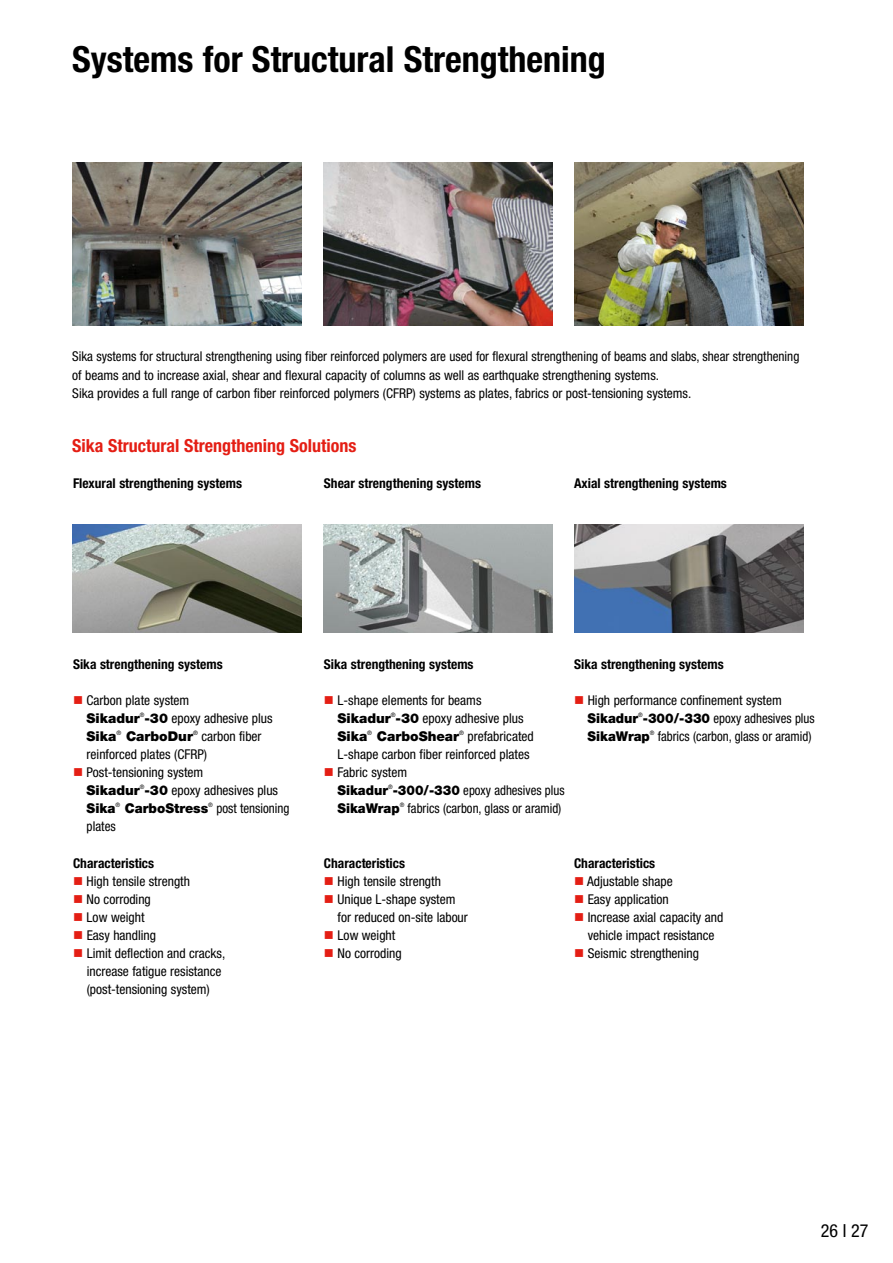
<style>
.page{position:relative;width:893px;height:1263px;background:#fff}
.page>*{position:absolute;margin:0;border:0;box-sizing:border-box;transform-origin:0 0}
.t1{font:700 condensed 36px "Helvetica Neue LT Pro";color:#000}
.t2{font:700 condensed 18px "Helvetica Neue LT Pro";color:#e41e14}
.t3{font:condensed 18px "Helvetica Neue LT Pro";color:#000}
.t4{font:condensed 13.5px/18.1px "Helvetica Neue LT Pro";color:#000}
.t5{font:700 condensed 13.5px "Helvetica Neue LT Pro";color:#000}
.t6{font:condensed 13.5px "Helvetica Neue LT Pro";color:#000;scale:.95 1}
.t7{font:900 13.5px "Helvetica Neue LT Pro";color:#000}
.t8{font:900 13.5px "Helvetica Neue LT Pro";color:#000;scale:.95 1}
.t9{font:condensed 13.5px "Helvetica Neue LT Pro";color:#000;scale:.96 1}
.t10{font:condensed 6.15px "Helvetica Neue LT Pro";color:#000}
.t11{font:condensed 6.15px "Helvetica Neue LT Pro";color:#000;scale:.95 1}
.s1{color:#e41e14}
.s2{font-weight:900;font-stretch:normal}
</style>
<div class="page">
<img style="left:574px;top:163px;width:230px;height:162px">
<img style="left:323px;top:163px;width:230px;height:162px">
<img style="left:72px;top:524px;width:230px;height:109px">
<img style="left:323px;top:524px;width:230px;height:109px">
<img style="left:574px;top:524px;width:230px;height:109px">
<img style="left:72px;top:163px;width:230px;height:162px">
<h1 class="t1" style="left:72px;top:38px;width:535px">Systems for Structural Strengthening</h1>
<p class="t4" style="left:72px;top:347px;width:729px">Sika systems for structural strengthening using fiber reinforced polymers are used for flexural strengthening of beams and slabs, shear strengthening of beams and to increase axial, shear and flexural capacity of columns as well as earthquake strengthening systems.<br>Sika provides a full range of carbon fiber reinforced polymers (CFRP) systems as plates, fabrics or post-tensioning systems.</p>
<h2 class="t2" style="left:72px;top:435px;width:286px">Sika Structural Strengthening Solutions</h2>
<p class="t5" style="left:73px;top:475px;width:170px">Flexural strengthening systems</p>
<p class="t5" style="left:324px;top:475px;width:159px">Shear strengthening systems</p>
<p class="t5" style="left:574px;top:475px;width:154px">Axial strengthening systems</p>
<p class="t5" style="left:73px;top:656px;width:151px">Sika strengthening systems</p>
<p class="t4" style="left:87px;top:691px;width:187px;text-indent:-14px"><span class="s1">■</span> Carbon plate system<br><span class="s2">Sikadur -30</span> epoxy adhesive plus</p>
<p class="t11" style="left:140px;top:711px;width:6px">®</p>
<p class="t7" style="left:87px;top:728px;width:31px">Sika</p>
<p class="t10" style="left:116px;top:729px;width:6px">®</p>
<p class="t7" style="left:126px;top:728px;width:68px">CarboDur</p>
<p class="t10" style="left:193px;top:729px;width:6px">®</p>
<p class="t4" style="left:87px;top:727px;width:176px;text-indent:115px">carbon fiber reinforced plates (CFRP)</p>
<p class="t4" style="left:87px;top:763px;width:193px;text-indent:-14px"><span class="s1">■</span> Post-tensioning system<br><span class="s2">Sikadur -30</span> epoxy adhesives plus</p>
<p class="t11" style="left:140px;top:783px;width:6px">®</p>
<p class="t7" style="left:87px;top:800px;width:30px">Sika</p>
<p class="t10" style="left:115px;top:801px;width:6px">®</p>
<p class="t7" style="left:125px;top:800px;width:85px">CarboStress</p>
<p class="t10" style="left:208px;top:801px;width:6px">®</p>
<p class="t9" style="left:216px;top:800px;width:78px">post tensioning</p>
<p class="t4" style="left:87px;top:817px;width:31px">plates</p>
<p class="t5" style="left:73px;top:855px;width:83px">Characteristics</p>
<p class="t4" style="left:73px;top:871px;width:119px"><span class="s1">■</span> High tensile strength</p>
<p class="t4" style="left:73px;top:890px;width:79px"><span class="s1">■</span> No corroding</p>
<p class="t4" style="left:73px;top:908px;width:73px"><span class="s1">■</span> Low weight</p>
<p class="t4" style="left:73px;top:926px;width:85px"><span class="s1">■</span> Easy handling</p>
<p class="t4" style="left:87px;top:944px;width:140px;text-indent:-14px"><span class="s1">■</span> Limit deflection and cracks, increase fatigue resistance (post-tensioning system)</p>
<p class="t5" style="left:324px;top:656px;width:151px">Sika strengthening systems</p>
<p class="t4" style="left:338px;top:691px;width:188px;text-indent:-14px"><span class="s1">■</span> L-shape elements for beams<br><span class="s2">Sikadur -30</span> epoxy adhesive plus</p>
<p class="t10" style="left:391px;top:711px;width:6px">®</p>
<p class="t7" style="left:337px;top:728px;width:31px">Sika</p>
<p class="t10" style="left:367px;top:729px;width:6px">®</p>
<p class="t7" style="left:377px;top:728px;width:84px">CarboShear</p>
<p class="t10" style="left:459px;top:729px;width:6px">®</p>
<p class="t4" style="left:337px;top:727px;width:198px;text-indent:130px">prefabricated<br>L-shape carbon fiber reinforced plates</p>
<p class="t4" style="left:337px;top:763px;width:229px;text-indent:-14px"><span class="s1">■</span> Fabric system<br><span class="s2">Sikadur -300/-330</span> epoxy adhesives plus</p>
<p class="t11" style="left:388px;top:783px;width:6px">®</p>
<p class="t8" style="left:337px;top:800px;width:67px">SikaWrap</p>
<p class="t11" style="left:400px;top:801px;width:6px">®</p>
<p class="t6" style="left:408px;top:800px;width:163px">fabrics (carbon, glass or aramid)</p>
<p class="t5" style="left:574px;top:656px;width:151px">Sika strengthening systems</p>
<p class="t4" style="left:588px;top:691px;width:229px;text-indent:-14px"><span class="s1">■</span> High performance confinement system<br><span class="s2">Sikadur -300/-330</span> epoxy adhesives plus</p>
<p class="t11" style="left:638px;top:711px;width:6px">®</p>
<p class="t8" style="left:588px;top:728px;width:67px">SikaWrap</p>
<p class="t11" style="left:650px;top:729px;width:6px">®</p>
<p class="t6" style="left:658px;top:728px;width:163px">fabrics (carbon, glass or aramid)</p>
<p class="t5" style="left:324px;top:855px;width:83px">Characteristics</p>
<p class="t4" style="left:324px;top:871px;width:119px"><span class="s1">■</span> High tensile strength</p>
<p class="t4" style="left:338px;top:890px;width:132px;text-indent:-14px"><span class="s1">■</span> Unique L-shape system for reduced on-site labour</p>
<p class="t4" style="left:324px;top:926px;width:73px"><span class="s1">■</span> Low weight</p>
<p class="t4" style="left:324px;top:944px;width:79px"><span class="s1">■</span> No corroding</p>
<p class="t5" style="left:574px;top:855px;width:83px">Characteristics</p>
<p class="t4" style="left:574px;top:871px;width:100px"><span class="s1">■</span> Adjustable shape</p>
<p class="t4" style="left:574px;top:890px;width:96px"><span class="s1">■</span> Easy application</p>
<p class="t4" style="left:574px;top:908px;width:151px;text-align:center"><span class="s1">■</span> Increase axial capacity and vehicle impact resistance</p>
<p class="t4" style="left:574px;top:944px;width:127px"><span class="s1">■</span> Seismic strengthening</p>
<h2 class="t3" style="left:821px;top:1220px;width:49px">26 I 27</h2>
</div>
